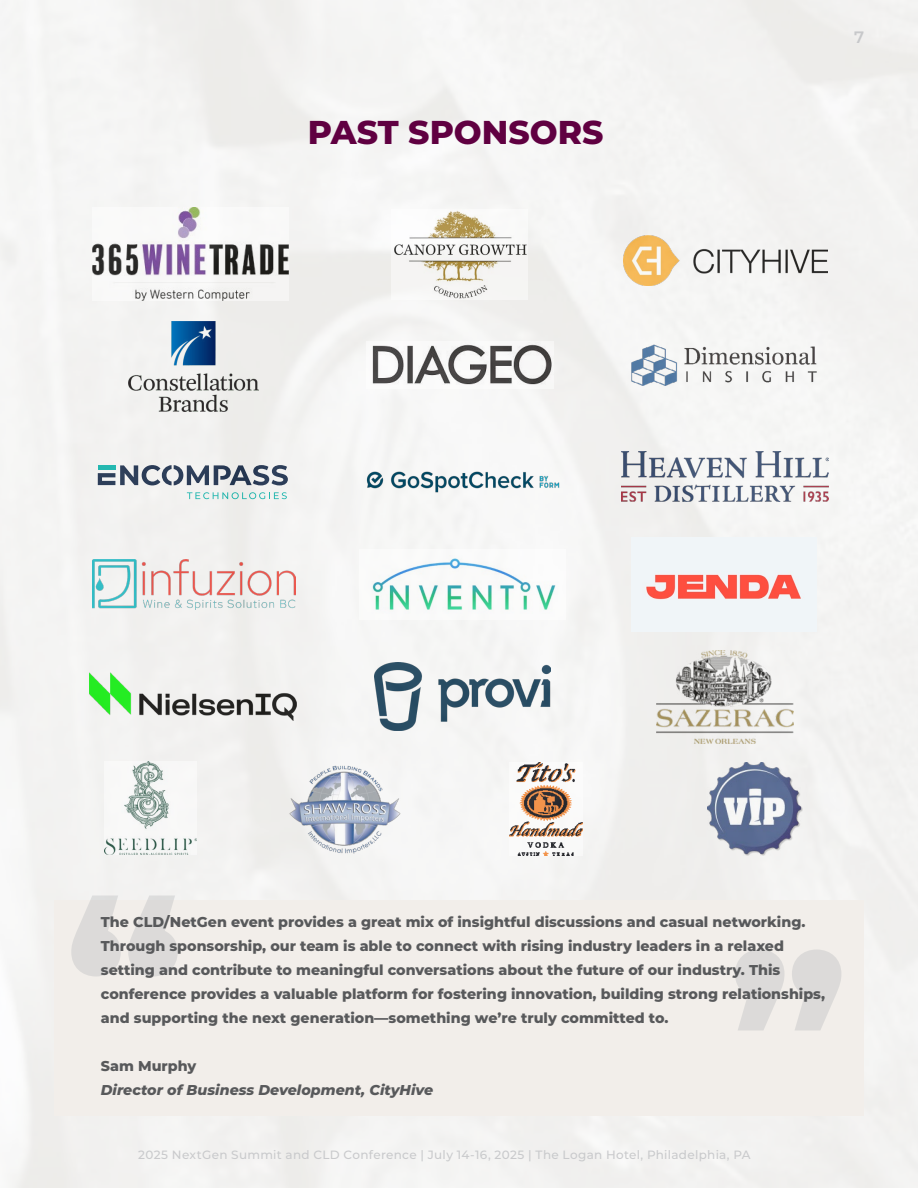
<style>
.page{position:relative;width:918px;height:1188px;background:#f4f3f2}
.page>*{position:absolute;margin:0;border:0;box-sizing:border-box;transform-origin:0 0}
.t1{font:800 33px "Montserrat";color:#600041}
.t2{font:600 16.5px "Montserrat";color:#c7c8ca}
.t3{font:800 14.25px/24px "Montserrat";color:#58595b}
.t4{font:italic 800 14.25px "Montserrat";color:#58595b}
.t5{font:500 12px "Montserrat";letter-spacing:.025em;color:#c9cacc}
</style>
<div class="page">
<div style="left:54px;top:900px;width:810px;height:216px;background:#f2eeea"></div>
<svg style="left:71px;top:895px;width:107px;height:82px"></svg>
<svg style="left:735px;top:949px;width:106px;height:82px"></svg>
<img style="left:92px;top:207px;width:196px;height:94px">
<img style="left:623px;top:236px;width:204px;height:50px">
<img style="left:129px;top:322px;width:130px;height:90px">
<img style="left:367px;top:342px;width:187px;height:46px">
<img style="left:631px;top:318px;width:187px;height:94px">
<img style="left:92px;top:559px;width:204px;height:51px">
<img style="left:632px;top:538px;width:184px;height:93px">
<svg style="left:187px;top:492px;width:100px;height:7px"></svg>
<svg style="left:98px;top:465px;width:190px;height:20px"></svg>
<img style="left:360px;top:459px;width:206px;height:41px">
<img style="left:622px;top:452px;width:206px;height:49px">
<img style="left:359px;top:549px;width:207px;height:71px">
<img style="left:90px;top:673px;width:206px;height:48px">
<img style="left:375px;top:663px;width:176px;height:68px">
<img style="left:657px;top:650px;width:137px;height:93px">
<img style="left:286px;top:762px;width:118px;height:93px">
<img style="left:391px;top:209px;width:137px;height:90px">
<img style="left:708px;top:762px;width:95px;height:93px">
<img style="left:510px;top:762px;width:73px;height:93px">
<img style="left:104px;top:761px;width:93px;height:94px">
<h1 class="t1" style="left:308px;top:108px;width:297px">PAST SPONSORS</h1>
<p class="t2" style="left:854px;top:25px;width:12px">7</p>
<p class="t3" style="left:101px;top:910px;width:726px">The CLD/NetGen event provides a great mix of insightful discussions and casual networking.<br>Through sponsorship, our team is able to connect with rising industry leaders in a relaxed setting and contribute to meaningful conversations about the future of our industry. This conference provides a valuable platform for fostering innovation, building strong relationships, and supporting the next generation—something we’re truly committed to.</p>
<p class="t3" style="left:101px;top:1054px;width:97px">Sam Murphy</p>
<p class="t4" style="left:101px;top:1080px;width:334px">Director of Business Development, CityHive</p>
<p class="t5" style="left:138px;top:1146px;width:614px">2025 NextGen Summit and CLD Conference | July 14-16, 2025 | The Logan Hotel, Philadelphia, PA</p>
</div>
